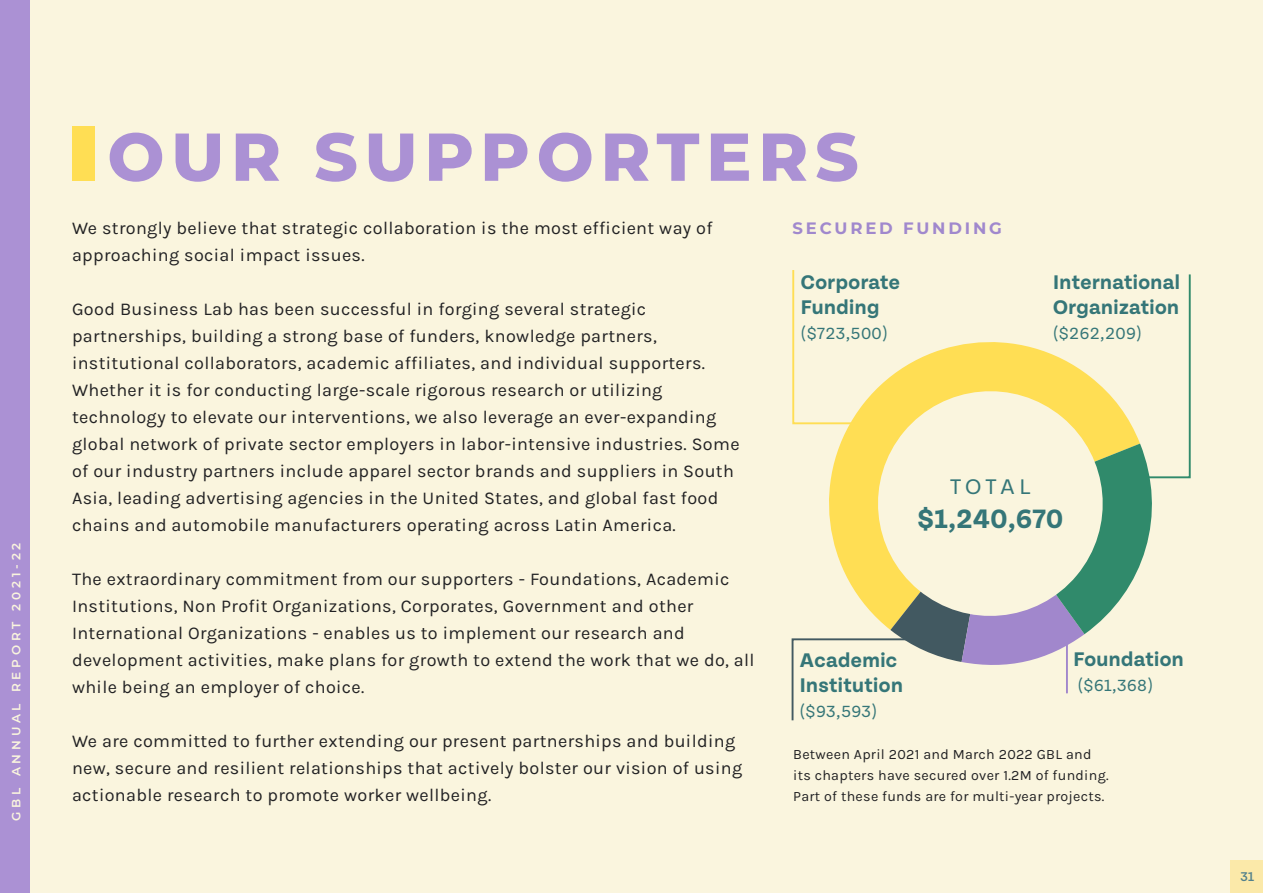
<style>
.page{position:relative;width:1263px;height:893px;background:#faf5de}
.page>*{position:absolute;margin:0;border:0;box-sizing:border-box;transform-origin:0 0}
.t1{font:800 67.5px "Montserrat";letter-spacing:.1em;color:#ab91d4}
.t2{font:700 28.2px "Tenon";letter-spacing:.02em;color:#357678}
.t3{font:22.5px "Tenon";letter-spacing:.16em;color:#357678}
.t4{font:700 21px/24.8px "Tenon";letter-spacing:.02em;color:#357678}
.t5{font:18px/27px "Karla";letter-spacing:.02em;color:#212123}
.t6{font:17.25px "Tenon";letter-spacing:.02em;color:#357678}
.t7{font:700 16.5px "Montserrat";letter-spacing:.17em;color:#a088cd}
.t8{font:14.25px/20.9px "Karla";letter-spacing:.02em;color:#212123}
.t9{font:500 13.5px "Tenon";color:#52818c}
.t10{font:600 12px "Montserrat";letter-spacing:.32em;color:#faf5de}
</style>
<div class="page">
<div style="left:1230px;top:860px;width:33px;height:33px;background:#fbe9a9"></div>
<div style="left:72px;top:126px;width:23px;height:54px;background:#ffde54"></div>
<svg style="left:791px;top:270px;width:400px;height:451px"></svg>
<div style="left:0;top:0;width:30px;height:893px;background:#ab91d4"></div>
<p class="t10" style="left:8px;top:821px;width:280px;rotate:-90deg">GBL ANNUAL REPORT 2021-22</p>
<p class="t1" style="left:107px;top:112px;width:753px">OUR SUPPORTERS</p>
<p class="t5" style="left:72px;top:214px;width:642px">We strongly believe that strategic collaboration is the most efficient way of approaching social impact issues.</p>
<p class="t5" style="left:72px;top:295px;width:669px">Good Business Lab has been successful in forging several strategic partnerships, building a strong base of funders, knowledge partners, institutional collaborators, academic affiliates, and individual supporters.<br>Whether it is for conducting large-scale rigorous research or utilizing technology to elevate our interventions, we also leverage an ever-expanding global network of private sector employers in labor-intensive industries. Some of our industry partners include apparel sector brands and suppliers in South Asia, leading advertising agencies in the United States, and global fast food chains and automobile manufacturers operating across Latin America.</p>
<p class="t5" style="left:72px;top:565px;width:684px">The extraordinary commitment from our supporters - Foundations, Academic Institutions, Non Profit Organizations, Corporates, Government and other International Organizations - enables us to implement our research and development activities, make plans for growth to extend the work that we do, all while being an employer of choice.</p>
<p class="t5" style="left:72px;top:727px;width:672px">We are committed to further extending our present partnerships and building new, secure and resilient relationships that actively bolster our vision of using actionable research to promote worker wellbeing.</p>
<p class="t7" style="left:792px;top:217px;width:211px">SECURED FUNDING</p>
<p class="t4" style="left:801px;top:270px;width:101px">Corporate<br>Funding</p>
<p class="t6" style="left:801px;top:324px;width:88px">($723,500)</p>
<p class="t4" style="left:1053px;top:271px;width:128px">International<br>Organization</p>
<p class="t6" style="left:1053px;top:324px;width:90px">($262,209)</p>
<p class="t3" style="left:950px;top:475px;width:83px">TOTAL</p>
<p class="t2" style="left:917px;top:504px;width:147px">$1,240,670</p>
<p class="t4" style="left:800px;top:648px;width:105px">Academic<br>Institution</p>
<p class="t6" style="left:800px;top:702px;width:79px">($93,593)</p>
<p class="t4" style="left:1073px;top:647px;width:112px">Foundation</p>
<p class="t6" style="left:1078px;top:676px;width:77px">($61,368)</p>
<p class="t8" style="left:793px;top:744px;width:317px">Between April 2021 and March 2022 GBL and its chapters have secured over 1.2M of funding.<br>Part of these funds are for multi-year projects.</p>
<p class="t9" style="left:1240px;top:869px;width:15px">31</p>
</div>
